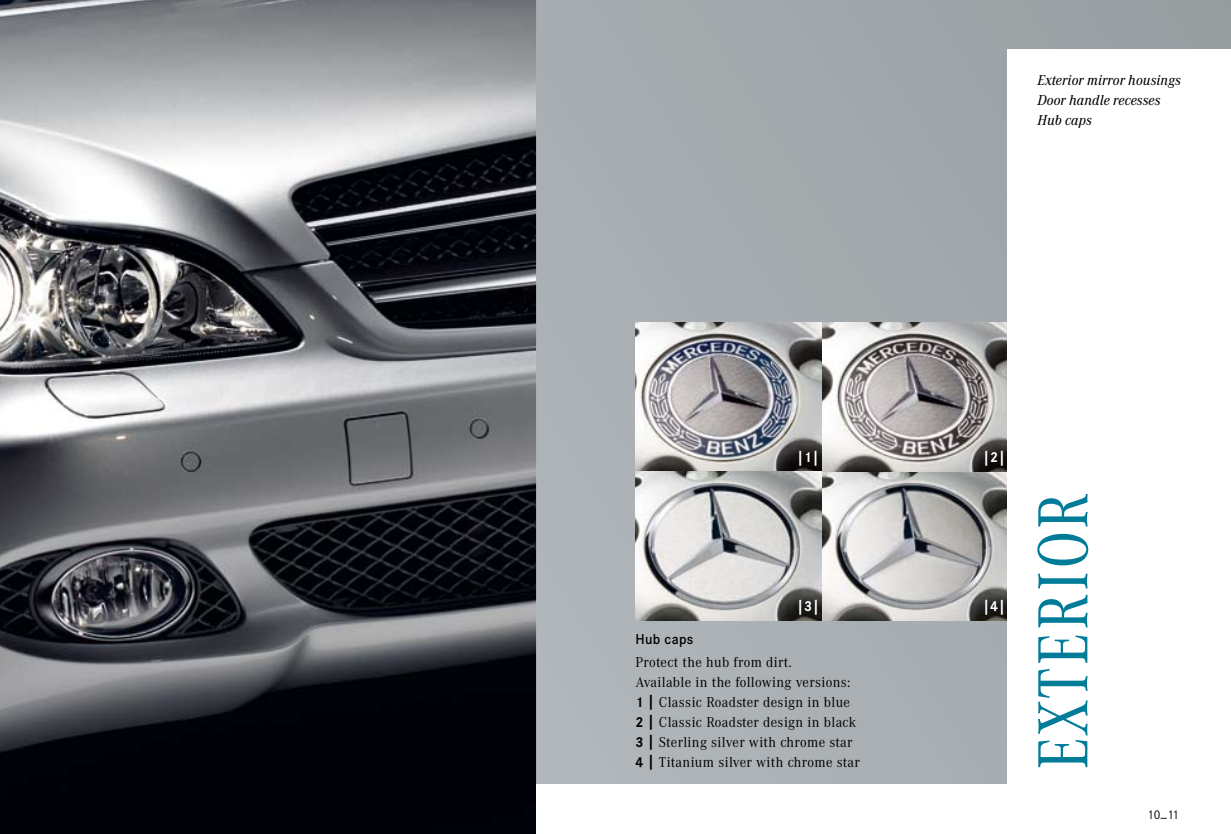
<style>
.page{position:relative;width:1231px;height:834px;background:#fff}
.page>*{position:absolute;margin:0;border:0;box-sizing:border-box;transform-origin:0 0}
.t1{font:73.5px "Corporate A Con";letter-spacing:.035em;color:#007c98}
.t2{font:14.88px/19.8px "Corporate A";letter-spacing:.025em;color:#000;scale:.95 1}
.t3{font:italic 500 14.88px/19.8px "Corporate A";letter-spacing:.01em;color:#000;scale:.95 1}
.t4{font:700 14.88px "Corporate S";color:#fff;scale:.95 1}
.t5{font:600 14.88px "Corporate S";letter-spacing:.025em;color:#000;scale:.95 1}
.t6{font:13.12px "Corporate S";color:#000;scale:.95 1}
.s1{font-family:"Corporate S";font-weight:700}
</style>
<div class="page">
<div style="left:0;top:0;width:1230px;height:833px;background:#a8adb1"></div>
<img style="left:821px;top:471px;width:186px;height:149px">
<svg style="left:821px;top:322px;width:186px;height:149px;background:#a6a2a1"></svg>
<svg style="left:635px;top:322px;width:186px;height:149px;background:#a2a1a4"></svg>
<svg style="left:635px;top:471px;width:186px;height:149px;background:#b7b7b6"></svg>
<img style="left:0;top:0;width:536px;height:833px">
<div style="left:1007px;top:784px;width:223px;height:49px;background:#fff"></div>
<div style="left:1007px;top:50px;width:223px;height:734px;background:#fff"></div>
<div style="left:536px;top:784px;width:471px;height:49px;background:#fff"></div>
<p class="t3" style="left:1037px;top:71px;width:152px">Exterior mirror housings<br>Door handle recesses<br>Hub caps</p>
<p class="t4" style="left:796px;top:448px;width:25px">|1|</p>
<p class="t4" style="left:982px;top:448px;width:26px">|2|</p>
<p class="t4" style="left:796px;top:597px;width:26px">|3|</p>
<p class="t5" style="left:635px;top:630px;width:63px">Hub caps</p>
<p class="t2" style="left:635px;top:652px;width:238px">Protect the hub from dirt.<br>Available in the following versions:<br><span class="s1">1 |</span> Classic Roadster design in blue <span class="s1">2 |</span> Classic Roadster design in black <span class="s1">3 |</span> Sterling silver with chrome star <span class="s1">4 |</span> Titanium silver with chrome star</p>
<p class="t4" style="left:982px;top:597px;width:26px">|4|</p>
<h1 class="t1" style="left:1023px;top:769px;width:278px;rotate:-90deg">exterior</h1>
<p class="t6" style="left:1147px;top:807px;width:35px">10_11</p>
</div>
